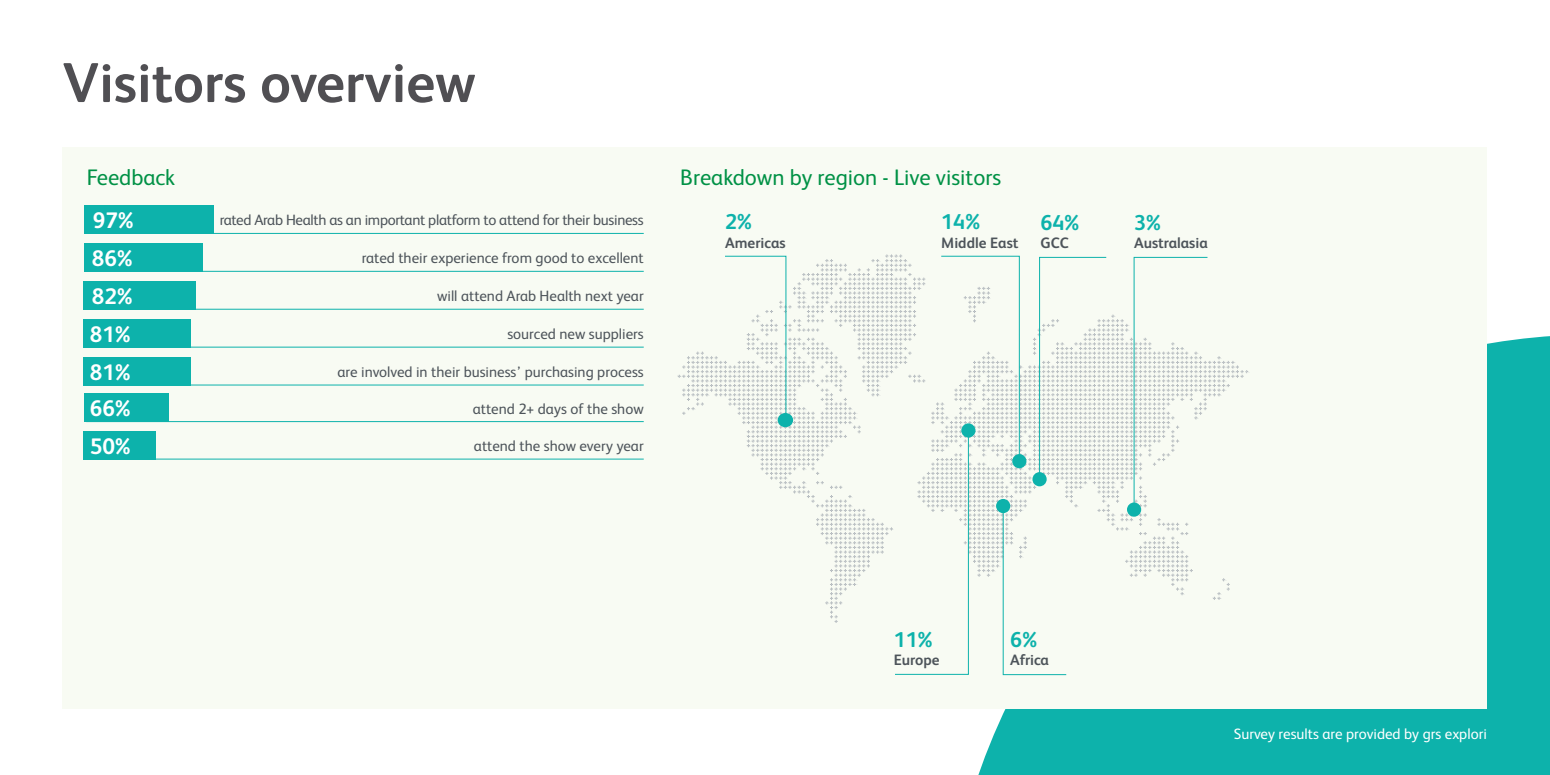
<style>
.page{position:relative;width:1550px;height:775px;background:#fff}
.page>*{position:absolute;margin:0;border:0;box-sizing:border-box;transform-origin:0 0}
.t1{font:700 56.25px "FS Albert";color:#504f53}
.t2{font:22.5px "FS Albert";color:#009145}
.t3{font:700 22.5px "FS Albert";color:#fff}
.t4{font:700 21.5px "FS Albert";color:#0db2ab}
.t5{font:15px "FS Albert";color:#4d545a}
.t6{font:15px "FS Albert";letter-spacing:-.02em;color:#4d545a}
.t7{font:700 15px "FS Albert";color:#4d545a}
.t8{font:15px "FS Albert";color:#fff}
</style>
<div class="page">
<div style="left:978px;top:336px;width:572px;height:439px;background:#0db2ab"></div>
<div style="left:62px;top:148px;width:1426px;height:561px;background:#f8fbf3"></div>
<svg style="left:678px;top:255px;width:570px;height:368px"></svg>
<svg style="left:1133px;top:257px;width:75px;height:256px"></svg>
<div style="left:1127px;top:502px;width:14px;height:15px;background:#0db2ab;border-radius:50%"></div>
<svg style="left:724px;top:256px;width:63px;height:164px"></svg>
<svg style="left:894px;top:256px;width:213px;height:419px"></svg>
<div style="left:996px;top:499px;width:14px;height:14px;background:#0db2ab;border-radius:50%"></div>
<div style="left:778px;top:413px;width:15px;height:14px;background:#0db2ab;border-radius:50%"></div>
<hr style="left:86px;top:233px;width:558px;height:1px;background:#0db2ab">
<div style="left:84px;top:205px;width:130px;height:29px;background:#0db2ab"></div>
<hr style="left:86px;top:271px;width:558px;height:1px;background:#0db2ab">
<div style="left:84px;top:243px;width:118px;height:29px;background:#0db2ab"></div>
<hr style="left:86px;top:309px;width:558px;height:1px;background:#0db2ab">
<div style="left:84px;top:281px;width:112px;height:29px;background:#0db2ab"></div>
<hr style="left:86px;top:347px;width:558px;height:1px;background:#0db2ab">
<div style="left:84px;top:319px;width:107px;height:28px;background:#0db2ab"></div>
<hr style="left:86px;top:385px;width:558px;height:1px;background:#0db2ab">
<div style="left:84px;top:357px;width:107px;height:28px;background:#0db2ab"></div>
<hr style="left:86px;top:421px;width:558px;height:1px;background:#0db2ab">
<div style="left:84px;top:394px;width:85px;height:28px;background:#0db2ab"></div>
<hr style="left:86px;top:459px;width:558px;height:1px;background:#0db2ab">
<div style="left:84px;top:431px;width:72px;height:28px;background:#0db2ab"></div>
<p class="t1" style="left:62px;top:45px;width:415px">Visitors overview</p>
<p class="t2" style="left:87px;top:162px;width:90px">Feedback</p>
<p class="t3" style="left:93px;top:205px;width:42px">97%</p>
<p class="t6" style="left:220px;top:210px;width:426px">rated Arab Health as an important platform to attend for their business</p>
<p class="t5" style="left:362px;top:248px;width:283px">rated their experience from good to excellent</p>
<p class="t5" style="left:437px;top:286px;width:208px">will attend Arab Health next year</p>
<p class="t5" style="left:507px;top:324px;width:138px">sourced new suppliers</p>
<p class="t3" style="left:92px;top:243px;width:42px">86%</p>
<p class="t3" style="left:92px;top:281px;width:42px">82%</p>
<p class="t3" style="left:90px;top:319px;width:42px">81%</p>
<p class="t3" style="left:90px;top:357px;width:42px">81%</p>
<p class="t5" style="left:338px;top:362px;width:308px">are involved in their business’ purchasing process</p>
<p class="t3" style="left:90px;top:393px;width:42px">66%</p>
<p class="t5" style="left:473px;top:398px;width:172px">attend 2+ days of the show</p>
<p class="t3" style="left:90px;top:431px;width:42px">50%</p>
<p class="t5" style="left:474px;top:436px;width:171px">attend the show every year</p>
<p class="t2" style="left:680px;top:162px;width:322px">Breakdown by region - Live visitors</p>
<p class="t4" style="left:725px;top:207px;width:28px">2%</p>
<p class="t7" style="left:725px;top:232px;width:62px">Americas</p>
<p class="t4" style="left:941px;top:207px;width:40px">14%</p>
<p class="t7" style="left:941px;top:232px;width:79px">Middle East</p>
<p class="t4" style="left:1040px;top:208px;width:40px">64%</p>
<p class="t7" style="left:1040px;top:232px;width:30px">GCC</p>
<p class="t4" style="left:1134px;top:208px;width:28px">3%</p>
<p class="t7" style="left:1134px;top:233px;width:75px">Australasia</p>
<p class="t4" style="left:894px;top:625px;width:40px">11%</p>
<p class="t7" style="left:894px;top:649px;width:47px">Europe</p>
<p class="t4" style="left:1010px;top:625px;width:28px">6%</p>
<p class="t7" style="left:1010px;top:649px;width:40px">Africa</p>
<p class="t8" style="left:1234px;top:724px;width:255px">Survey results are provided by grs explori</p>
</div>
